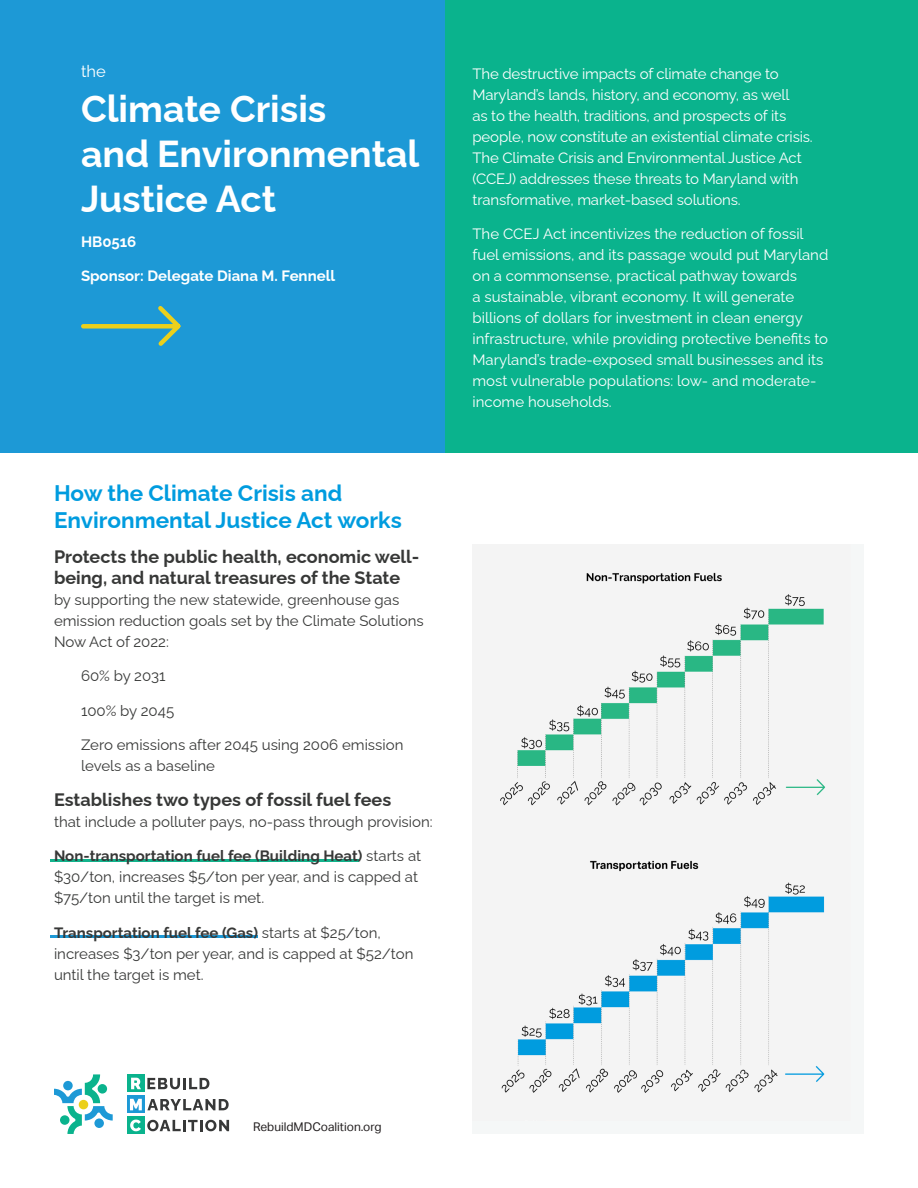
<style>
.page{position:relative;width:918px;height:1188px;background:#fff}
.page>*{position:absolute;margin:0;border:0;box-sizing:border-box;transform-origin:0 0}
.t1{font:700 37.5px/45px "Raleway";color:#fff}
.Body_Text{font:700 22.5px/27px "Raleway";color:#009cdf}
.t2{font:700 18px/21px "Raleway";color:#373837}
.t3{font:16.5px "Raleway";color:#fff}
.Body_Text-2{font:15px/21px "Raleway";letter-spacing:-.01em;color:#fff}
.Body_Text-3{font:15px/21px "Raleway";color:#373837}
.Body_Bullet{font:15px "Raleway";color:#373837}
.Body_Text-4{font:700 15px "Raleway";color:#fff}
.t4{font:12px "Aktiv Grotesk";color:#231f20}
.s1{font-weight:700}
</style>
<div class="page">
<div style="left:0;top:0;width:446px;height:453px;background:#1d99d6"></div>
<hr style="left:50px;top:936px;width:208px;height:2px;background:#1d99d6">
<hr style="left:50px;top:859px;width:309px;height:2px;background:#13b38c">
<div style="left:446px;top:0;width:472px;height:453px;background:#0ab38d"></div>
<div style="left:472px;top:544px;width:392px;height:590px;background:#f5f7f7"></div>
<img style="left:500px;top:572px;width:326px;height:521px">
<div style="left:127px;top:1074px;width:18px;height:18px;background:#0ab38d"></div>
<svg style="left:131px;top:1078px;width:10px;height:11px"></svg>
<svg style="left:147px;top:1078px;width:62px;height:11px"></svg>
<svg style="left:54px;top:1074px;width:59px;height:60px"></svg>
<div style="left:127px;top:1095px;width:18px;height:18px;background:#1d99d6"></div>
<div style="left:127px;top:1116px;width:18px;height:18px;background:#0ab38d"></div>
<svg style="left:130px;top:1120px;width:11px;height:11px"></svg>
<svg style="left:147px;top:1120px;width:82px;height:11px"></svg>
<div style="left:98px;top:1084px;width:9px;height:10px;background:#0ab38d;border-radius:50%"></div>
<div style="left:79px;top:1100px;width:9px;height:9px;background:#ebd01a;border-radius:50%"></div>
<svg style="left:130px;top:1099px;width:99px;height:11px"></svg>
<svg style="left:81px;top:306px;width:100px;height:40px"></svg>
<p class="t3" style="left:81px;top:59px;width:26px">the</p>
<h1 class="t1" style="left:81px;top:83px;width:247px">Climate Crisis</h1>
<h1 class="t1" style="left:81px;top:128px;width:340px">and Environmental<br>Justice Act</h1>
<p class="Body_Text-4" style="left:81px;top:230px;width:57px">HB0516</p>
<p class="Body_Text-4" style="left:81px;top:265px;width:256px">Sponsor: Delegate Diana M. Fennell</p>
<p class="Body_Text" style="left:54px;top:477px;width:349px">How the Climate Crisis and<br>Environmental Justice Act works</p>
<h2 class="t2" style="left:54px;top:544px;width:367px">Protects the public health, economic well&shy;being, and natural treasures of the State</h2>
<p class="Body_Text-3" style="left:54px;top:587px;width:371px">by supporting the new statewide, greenhouse gas emission reduction goals set by the Climate Solutions<br>Now Act of 2022:</p>
<p class="Body_Bullet" style="left:81px;top:664px;width:86px">60% by 2031</p>
<p class="Body_Bullet" style="left:81px;top:698px;width:95px">100% by 2045</p>
<p class="Body_Bullet" style="left:81px;top:733px;width:324px">Zero emissions after 2045 using 2006 emission</p>
<p class="Body_Bullet" style="left:81px;top:754px;width:135px">levels as a baseline</p>
<h2 class="t2" style="left:54px;top:787px;width:339px">Establishes two types of fossil fuel fees</h2>
<p class="Body_Text-3" style="left:54px;top:809px;width:380px">that include a polluter pays, no-pass through provision:</p>
<p class="Body_Text-3" style="left:54px;top:844px;width:369px"><span class="s1">Non-transportation fuel fee (Building Heat)</span> starts at $30/ton, increases $5/ton per year, and is capped at</p>
<p class="Body_Text-3" style="left:54px;top:886px;width:212px">$75/ton until the target is met.</p>
<p class="Body_Text-3" style="left:54px;top:920px;width:361px"><span class="s1">Transportation fuel fee (Gas)</span> starts at $25/ton, increases $3/ton per year, and is capped at $52/ton</p>
<p class="Body_Text-3" style="left:54px;top:962px;width:151px">until the target is met.</p>
<p class="Body_Text-2" style="left:472px;top:61px;width:342px">The destructive impacts of climate change to Maryland’s lands, history, and economy, as well<br>as to the health, traditions, and prospects of its people, now constitute an existential climate crisis.<br>The Climate Crisis and Environmental Justice Act (CCEJ) addresses these threats to Maryland with transformative, market-based solutions.</p>
<p class="Body_Text-2" style="left:472px;top:222px;width:357px">The CCEJ Act incentivizes the reduction of fossil fuel emissions, and its passage would put Maryland on a commonsense, practical pathway towards<br>a sustainable, vibrant economy. It will generate billions of dollars for investment in clean energy infrastructure, while providing protective benefits to Maryland’s trade-exposed small businesses and its most vulnerable populations: low- and moderate&shy;income households.</p>
<p class="t4" style="left:253px;top:1120px;width:130px">RebuildMDCoalition.org</p>
</div>
